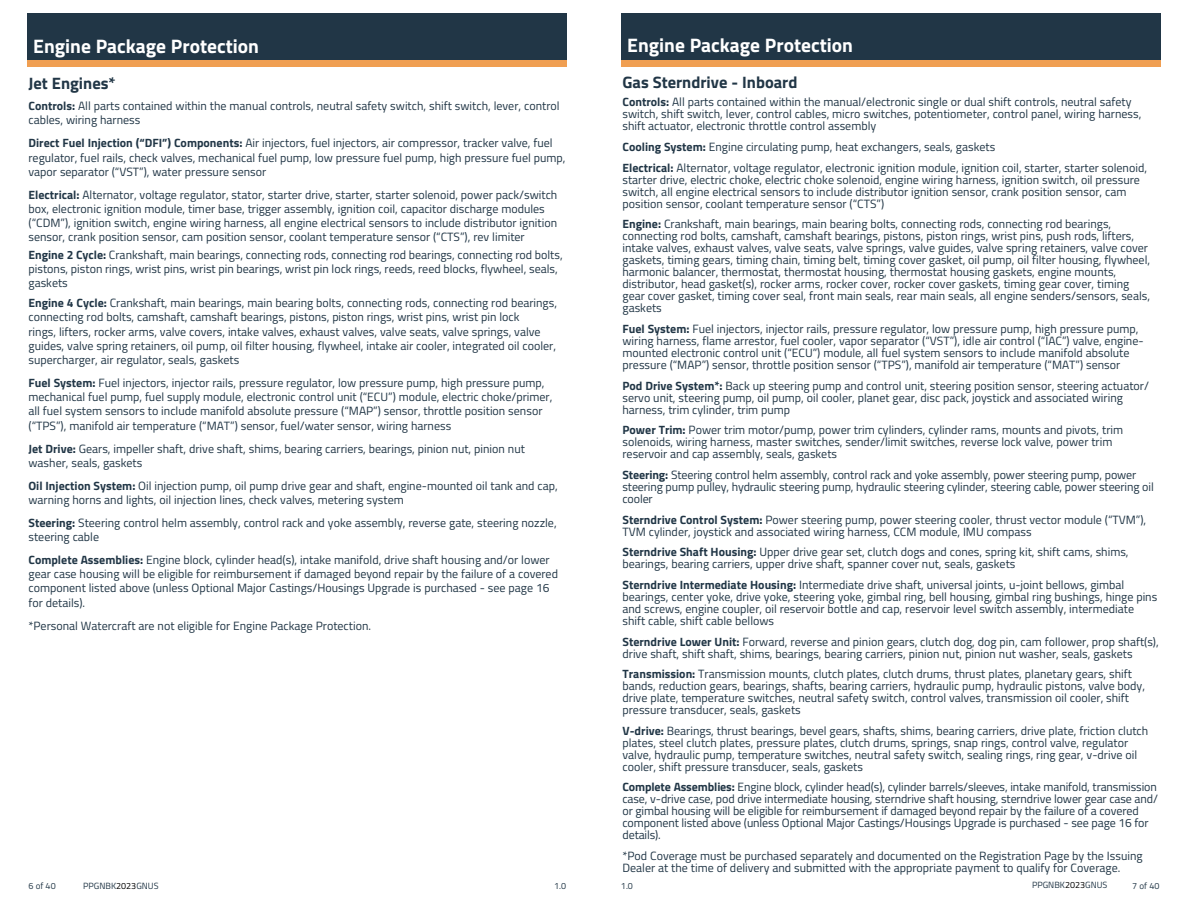
<style>
.page{position:relative;width:1188px;height:918px;background:#fff}
.page>*{position:absolute;margin:0;border:0;box-sizing:border-box;transform-origin:0 0}
.t1{font:700 19.5px "Cairo";color:#fff}
.t2{font:700 16.5px "Cairo";color:#213646}
.t3{font:12px/12px "Cairo";color:#213646}
.t4{font:9px "Cairo";color:#213646}
.s1{font-weight:700}
.s2{color:#000}
</style>
<div class="page">
<div style="left:27px;top:53px;width:540px;height:14px;background:#f09f52"></div>
<div style="left:621px;top:53px;width:540px;height:14px;background:#f09f52"></div>
<div style="left:27px;top:14px;width:540px;height:46px;background:#213646"></div>
<div style="left:621px;top:14px;width:540px;height:46px;background:#213646"></div>
<h1 class="t1" style="left:33px;top:31px;width:227px">Engine Package Protection</h1>
<h2 class="t2" style="left:28px;top:70px;width:89px">Jet Engines*</h2>
<p class="t3" style="left:28px;top:99px;width:533px;line-height:14.2px"><span class="s1">Controls:</span> All parts contained within the manual controls, neutral safety switch, shift switch, lever, control cables, wiring harness</p>
<p class="t3" style="left:28px;top:136px;width:538px;line-height:14.2px"><span class="s1">Direct Fuel Injection (“DFI”) Components:</span> Air injectors, fuel injectors, air compressor, tracker valve, fuel regulator, fuel rails, check valves, mechanical fuel pump, low pressure fuel pump, high pressure fuel pump, vapor separator (“VST”), water pressure sensor</p>
<p class="t3" style="left:28px;top:187px;width:530px;line-height:14.2px"><span class="s1">Electrical:</span> Alternator, voltage regulator, stator, starter drive, starter, starter solenoid, power pack/switch box, electronic ignition module, timer base, trigger assembly, ignition coil, capacitor discharge modules (“CDM”), ignition switch, engine wiring harness, all engine electrical sensors to include distributor ignition sensor, crank position sensor, cam position sensor, coolant temperature sensor (“CTS”), rev limiter</p>
<p class="t3" style="left:28px;top:248px;width:536px;line-height:14.2px"><span class="s1">Engine 2 Cycle:</span> Crankshaft, main bearings, connecting rods, connecting rod bearings, connecting rod bolts, pistons, piston rings, wrist pins, wrist pin bearings, wrist pin lock rings, reeds, reed blocks, flywheel, seals, gaskets</p>
<p class="t3" style="left:28px;top:296px;width:530px;line-height:14.2px"><span class="s1">Engine 4 Cycle:</span> Crankshaft, main bearings, main bearing bolts, connecting rods, connecting rod bearings, connecting rod bolts, camshaft, camshaft bearings, pistons, piston rings, wrist pins, wrist pin lock<br>rings, lifters, rocker arms, valve covers, intake valves, exhaust valves, valve seats, valve springs, valve guides, valve spring retainers, oil pump, oil filter housing, flywheel, intake air cooler, integrated oil cooler, supercharger, air regulator, seals, gaskets</p>
<p class="t3" style="left:28px;top:376px;width:525px;line-height:14.2px"><span class="s1">Fuel System:</span> Fuel injectors, injector rails, pressure regulator, low pressure pump, high pressure pump, mechanical fuel pump, fuel supply module, electronic control unit (“ECU”) module, electric choke/primer, all fuel system sensors to include manifold absolute pressure (“MAP”) sensor, throttle position sensor (“TPS”), manifold air temperature (“MAT”) sensor, fuel/water sensor, wiring harness</p>
<p class="t3" style="left:28px;top:441px;width:498px;line-height:14.2px"><span class="s1">Jet Drive:</span> Gears, impeller shaft, drive shaft, shims, bearing carriers, bearings, pinion nut, pinion nut washer, seals, gaskets</p>
<p class="t3" style="left:28px;top:478px;width:531px;line-height:14.2px"><span class="s1">Oil Injection System:</span> Oil injection pump, oil pump drive gear and shaft, engine-mounted oil tank and cap, warning horns and lights, oil injection lines, check valves, metering system</p>
<p class="t3" style="left:28px;top:516px;width:530px;line-height:14.2px"><span class="s1">Steering:</span> Steering control helm assembly, control rack and yoke assembly, reverse gate, steering nozzle, steering cable</p>
<p class="t3" style="left:28px;top:553px;width:531px;line-height:14.2px"><span class="s1">Complete Assemblies:</span> Engine block, cylinder head(s), intake manifold, drive shaft housing and/or lower gear case housing will be eligible for reimbursement if damaged beyond repair by the failure of a covered component listed above (unless Optional Major Castings/Housings Upgrade is purchased - see page 16 for details).</p>
<p class="t3" style="left:28px;top:619px;width:344px">*Personal Watercraft are not eligible for Engine Package Protection.</p>
<h1 class="t1" style="left:627px;top:29px;width:227px">Engine Package Protection</h1>
<h2 class="t2" style="left:622px;top:69px;width:176px">Gas Sterndrive - Inboard</h2>
<p class="t3" style="left:622px;top:96px;width:520px"><span class="s1">Controls:</span> All parts contained within the manual/electronic single or dual shift controls, neutral safety switch, shift switch, lever, control cables, micro switches, potentiometer, control panel, wiring harness, shift actuator, electronic throttle control assembly</p>
<p class="t3" style="left:622px;top:137px;width:526px;line-height:20.7px"><span class="s1">Cooling System:</span> Engine circulating pump, heat exchangers, seals, gaskets<br><span class="s1">Electrical:</span> Alternator, voltage regulator, electronic ignition module, ignition coil, starter, starter solenoid,</p>
<p class="t3" style="left:622px;top:174px;width:519px">starter drive, electric choke, electric choke solenoid, engine wiring harness, ignition switch, oil pressure switch, all engine electrical sensors to include distributor ignition sensor, crank position sensor, cam position sensor, coolant temperature sensor (“CTS”)</p>
<p class="t3" style="left:622px;top:218px;width:529px"><span class="s1">Engine:</span> Crankshaft, main bearings, main bearing bolts, connecting rods, connecting rod bearings, connecting rod bolts, camshaft, camshaft bearings, pistons, piston rings, wrist pins, push rods, lifters, intake valves, exhaust valves, valve seats, valve springs, valve guides, valve spring retainers, valve cover gaskets, timing gears, timing chain, timing belt, timing cover gasket, oil pump, oil filter housing, flywheel, harmonic balancer, thermostat, thermostat housing, thermostat housing gaskets, engine mounts, distributor, head gasket(s), rocker arms, rocker cover, rocker cover gaskets, timing gear cover, timing gear cover gasket, timing cover seal, front main seals, rear main seals, all engine senders/sensors, seals, gaskets</p>
<p class="t3" style="left:622px;top:323px;width:523px"><span class="s1">Fuel System:</span> Fuel injectors, injector rails, pressure regulator, low pressure pump, high pressure pump, wiring harness, flame arrestor, fuel cooler, vapor separator (“VST”), idle air control (“IAC”) valve, engine&shy;mounted electronic control unit (“ECU”) module, all fuel system sensors to include manifold absolute pressure (“MAP”) sensor, throttle position sensor (“TPS”), manifold air temperature (“MAT”) sensor</p>
<p class="t3" style="left:622px;top:379px;width:528px"><span class="s1">Pod Drive System*:</span> Back up steering pump and control unit, steering position sensor, steering actuator/ servo unit, steering pump, oil pump, oil cooler, planet gear, disc pack, joystick and associated wiring harness, trim cylinder, trim pump</p>
<p class="t3" style="left:622px;top:424px;width:502px"><span class="s1">Power Trim:</span> Power trim motor/pump, power trim cylinders, cylinder rams, mounts and pivots, trim solenoids, wiring harness, master switches, sender/limit switches, reverse lock valve, power trim reservoir and cap assembly, seals, gaskets</p>
<p class="t3" style="left:622px;top:469px;width:533px"><span class="s1">Steering:</span> Steering control helm assembly, control rack and yoke assembly, power steering pump, power steering pump pulley, hydraulic steering pump, hydraulic steering cylinder, steering cable, power steering oil cooler</p>
<p class="t3" style="left:622px;top:513px;width:525px"><span class="s1">Sterndrive Control System:</span> Power steering pump, power steering cooler, thrust vector module (“TVM”),<br>TVM cylinder, joystick and associated wiring harness, CCM module, IMU compass</p>
<p class="t3" style="left:622px;top:546px;width:508px"><span class="s1">Sterndrive Shaft Housing:</span> Upper drive gear set, clutch dogs and cones, spring kit, shift cams, shims, bearings, bearing carriers, upper drive shaft, spanner cover nut, seals, gaskets</p>
<p class="t3" style="left:622px;top:579px;width:536px"><span class="s1">Sterndrive Intermediate Housing:</span> Intermediate drive shaft, universal joints, u-joint bellows, gimbal bearings, center yoke, drive yoke, steering yoke, gimbal ring, bell housing, gimbal ring bushings, hinge pins and screws, engine coupler, oil reservoir bottle and cap, reservoir level switch assembly, intermediate shift cable, shift cable bellows</p>
<p class="t3" style="left:622px;top:635px;width:538px"><span class="s1">Sterndrive Lower Unit:</span> Forward, reverse and pinion gears, clutch dog, dog pin, cam follower, prop shaft(s), drive shaft, shift shaft, shims, bearings, bearing carriers, pinion nut, pinion nut washer, seals, gaskets</p>
<p class="t3" style="left:622px;top:668px;width:524px"><span class="s1">Transmission:</span> Transmission mounts, clutch plates, clutch drums, thrust plates, planetary gears, shift bands, reduction gears, bearings, shafts, bearing carriers, hydraulic pump, hydraulic pistons, valve body, drive plate, temperature switches, neutral safety switch, control valves, transmission oil cooler, shift pressure transducer, seals, gaskets</p>
<p class="t3" style="left:622px;top:725px;width:527px"><span class="s1">V-drive:</span> Bearings, thrust bearings, bevel gears, shafts, shims, bearing carriers, drive plate, friction clutch plates, steel clutch plates, pressure plates, clutch drums, springs, snap rings, control valve, regulator valve, hydraulic pump, temperature switches, neutral safety switch, sealing rings, ring gear, v-drive oil cooler, shift pressure transducer, seals, gaskets</p>
<p class="t3" style="left:622px;top:781px;width:537px"><span class="s1">Complete Assemblies:</span> Engine block, cylinder head(s), cylinder barrels/sleeves, intake manifold, transmission case, v-drive case, pod drive intermediate housing, sterndrive shaft housing, sterndrive lower gear case and/ or gimbal housing will be eligible for reimbursement if damaged beyond repair by the failure of a covered component listed above (unless Optional Major Castings/Housings Upgrade is purchased - see page 16 for details).</p>
<p class="t3" style="left:622px;top:850px;width:522px">*Pod Coverage must be purchased separately and documented on the Registration Page by the Issuing<br>Dealer at the time of delivery and submitted with the appropriate payment to qualify for Coverage.</p>
<p class="t4" style="left:28px;top:879px;width:29px">6 of 40</p>
<p class="t4" style="left:83px;top:879px;width:77px">PPGNBK<span class="s2">2023</span>GNUS</p>
<p class="t4" style="left:554px;top:879px;width:14px">1.0</p>
<p class="t4" style="left:621px;top:879px;width:14px">1.0</p>
<p class="t4" style="left:1032px;top:879px;width:77px">PPGNBK<span class="s2">2023</span>GNUS</p>
<p class="t4" style="left:1132px;top:879px;width:29px">7 of 40</p>
</div>
